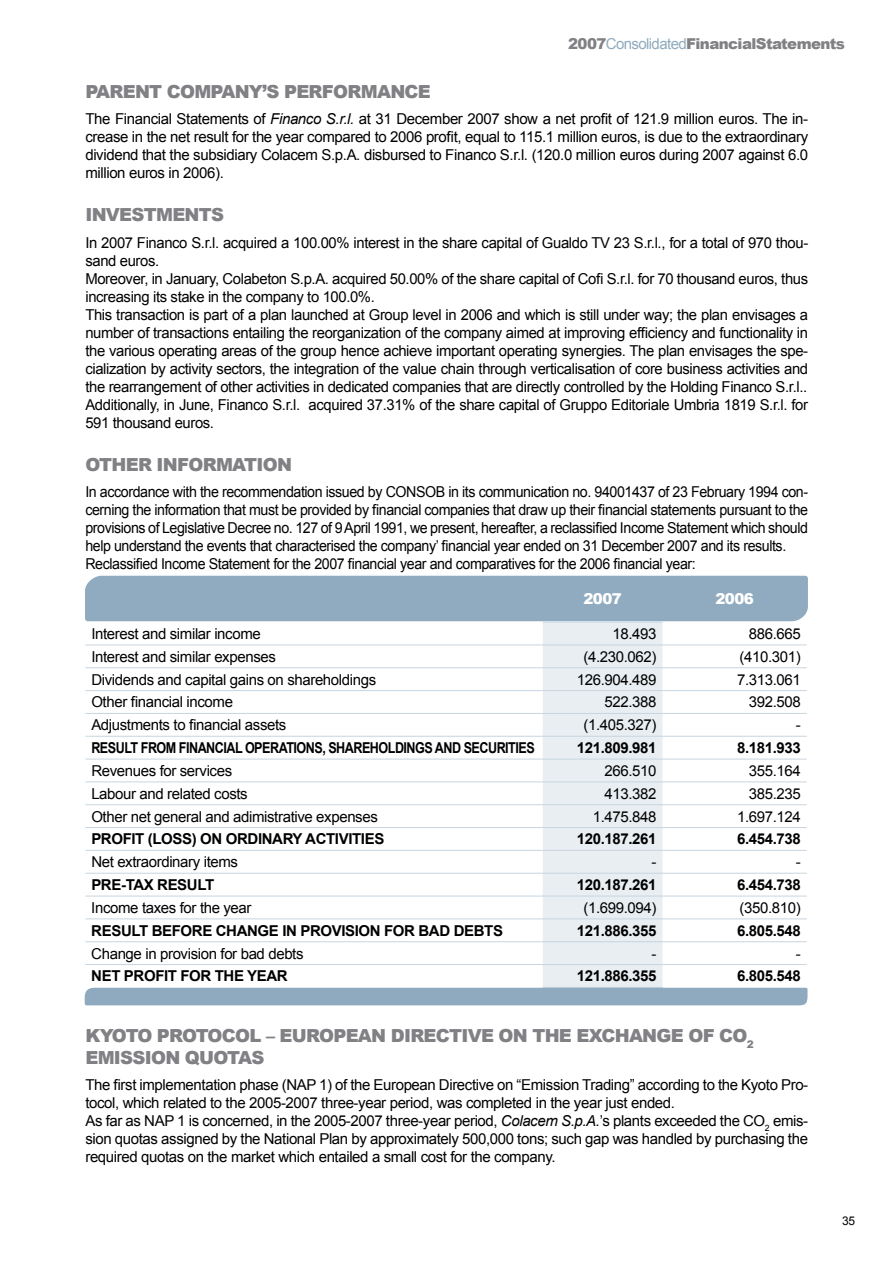
<style>
.page{position:relative;width:893px;height:1263px;background:#fff}
.page>*{position:absolute;margin:0;border:0;box-sizing:border-box;transform-origin:0 0}
.t1{font:900 18px/21.6px "Arial";letter-spacing:-.04em;color:#818084}
.t2{font:15px/18px "Arial";letter-spacing:-.025em;color:#000}
.t3{font:15px/18px "Arial";letter-spacing:-.025em;color:#000;scale:.95 1}
.t4{font:700 15px "Arial";letter-spacing:-.025em;color:#000}
.t5{font:700 15px "Arial";letter-spacing:-.025em;color:#000;scale:.84 1}
.t6{font:900 15px "Arial";letter-spacing:-.04em;color:#818084}
.t7{font:900 15px "Arial";letter-spacing:-.04em;color:#fff}
.t8{font:12px "Arial";color:#000}
.s1{font-weight:400;color:#8faabe}
.s2{font-style:italic}
</style>
<div class="page">
<svg style="left:85px;top:576px;width:723px;height:429px"></svg>
<p class="t6" style="left:568px;top:33px;width:278px">2007<span class="s1">Consolidated</span>FinancialStatements</p>
<p class="t1" style="left:85px;top:80px;width:347px">PARENT COMPANY’S PERFORMANCE</p>
<p class="t2" style="left:85px;top:110px;width:724px;text-align:justify">The Financial Statements of <span class="s2">Financo S.r.l.</span> at 31 December 2007 show a net profit of 121.9 million euros. The in&shy;crease in the net result for the year compared to 2006 profit, equal to 115.1 million euros, is due to the extraordinary dividend that the subsidiary Colacem S.p.A. disbursed to Financo S.r.l. (120.0 million euros during 2007 against 6.0 million euros in 2006).</p>
<p class="t1" style="left:85px;top:204px;width:140px">INVESTMENTS</p>
<p class="t2" style="left:85px;top:233px;width:724px">In 2007 Financo S.r.l. acquired a 100.00% interest in the share capital of Gualdo TV 23 S.r.l., for a total of 970 thou&shy;sand euros.<br>Moreover, in January, Colabeton S.p.A. acquired 50.00% of the share capital of Cofi S.r.l. for 70 thousand euros, thus increasing its stake in the company to 100.0%.<br>This transaction is part of a plan launched at Group level in 2006 and which is still under way; the plan envisages a number of transactions entailing the reorganization of the company aimed at improving efficiency and functionality in the various operating areas of the group hence achieve important operating synergies. The plan envisages the spe&shy;cialization by activity sectors, the integration of the value chain through verticalisation of core business activities and the rearrangement of other activities in dedicated companies that are directly controlled by the Holding Financo S.r.l..<br>Additionally, in June, Financo S.r.l. acquired 37.31% of the share capital of Gruppo Editoriale Umbria 1819 S.r.l. for 591 thousand euros.</p>
<p class="t1" style="left:85px;top:453px;width:208px">OTHER INFORMATION</p>
<p class="t3" style="left:85px;top:483px;width:762px">In accordance with the recommendation issued by CONSOB in its communication no. 94001437 of 23 February 1994 con&shy;cerning the information that must be provided by financial companies that draw up their financial statements pursuant to the provisions of Legislative Decree no. 127 of 9 April 1991, we present, hereafter, a reclassified Income Statement which should help understand the events that characterised the company’ financial year ended on 31 December 2007 and its results.<br>Reclassified Income Statement for the 2007 financial year and comparatives for the 2006 financial year:</p>
<p class="t7" style="left:583px;top:588px;width:40px">2007</p>
<p class="t7" style="left:715px;top:588px;width:40px">2006</p>
<p class="t2" style="left:91px;top:625px;width:171px">Interest and similar income</p>
<p class="t2" style="left:612px;top:625px;width:45px">18.493</p>
<p class="t2" style="left:749px;top:625px;width:53px">886.665</p>
<p class="t2" style="left:91px;top:647px;width:186px">Interest and similar expenses</p>
<p class="t2" style="left:584px;top:647px;width:74px">(4.230.062)</p>
<p class="t2" style="left:740px;top:647px;width:63px">(410.301)</p>
<p class="t2" style="left:91px;top:670px;width:286px">Dividends and capital gains on shareholdings</p>
<p class="t2" style="left:577px;top:670px;width:81px">126.904.489</p>
<p class="t2" style="left:737px;top:670px;width:65px">7.313.061</p>
<p class="t2" style="left:91px;top:693px;width:143px">Other financial income</p>
<p class="t2" style="left:605px;top:693px;width:53px">522.388</p>
<p class="t2" style="left:749px;top:693px;width:53px">392.508</p>
<p class="t2" style="left:91px;top:716px;width:197px">Adjustments to financial assets</p>
<p class="t2" style="left:584px;top:716px;width:74px">(1.405.327)</p>
<p class="t2" style="left:796px;top:716px;width:6px">-</p>
<p class="t5" style="left:91px;top:738px;width:529px">RESULT FROM FINANCIAL OPERATIONS, SHAREHOLDINGS AND SECURITIES</p>
<p class="t4" style="left:577px;top:738px;width:81px">121.809.981</p>
<p class="t4" style="left:737px;top:738px;width:65px">8.181.933</p>
<p class="t2" style="left:91px;top:762px;width:142px">Revenues for services</p>
<p class="t2" style="left:605px;top:762px;width:53px">266.510</p>
<p class="t2" style="left:749px;top:762px;width:53px">355.164</p>
<p class="t2" style="left:91px;top:784px;width:158px">Labour and related costs</p>
<p class="t2" style="left:605px;top:784px;width:53px">413.382</p>
<p class="t2" style="left:749px;top:784px;width:53px">385.235</p>
<p class="t2" style="left:91px;top:807px;width:288px">Other net general and adimistrative expenses</p>
<p class="t2" style="left:593px;top:807px;width:65px">1.475.848</p>
<p class="t2" style="left:737px;top:807px;width:65px">1.697.124</p>
<p class="t4" style="left:91px;top:829px;width:295px">PROFIT (LOSS) ON ORDINARY ACTIVITIES</p>
<p class="t4" style="left:577px;top:829px;width:81px">120.187.261</p>
<p class="t4" style="left:737px;top:829px;width:65px">6.454.738</p>
<p class="t2" style="left:91px;top:853px;width:148px">Net extraordinary items</p>
<p class="t2" style="left:651px;top:853px;width:6px">-</p>
<p class="t2" style="left:796px;top:853px;width:6px">-</p>
<p class="t4" style="left:91px;top:875px;width:124px">PRE-TAX RESULT</p>
<p class="t4" style="left:577px;top:875px;width:81px">120.187.261</p>
<p class="t4" style="left:737px;top:875px;width:65px">6.454.738</p>
<p class="t2" style="left:91px;top:899px;width:162px">Income taxes for the year</p>
<p class="t2" style="left:583px;top:899px;width:74px">(1.699.094)</p>
<p class="t2" style="left:740px;top:899px;width:63px">(350.810)</p>
<p class="t4" style="left:91px;top:921px;width:413px">RESULT BEFORE CHANGE IN PROVISION FOR BAD DEBTS</p>
<p class="t4" style="left:577px;top:921px;width:81px">121.886.355</p>
<p class="t4" style="left:737px;top:921px;width:65px">6.805.548</p>
<p class="t2" style="left:91px;top:944px;width:214px">Change in provision for bad debts</p>
<p class="t2" style="left:651px;top:944px;width:6px">-</p>
<p class="t2" style="left:796px;top:944px;width:6px">-</p>
<p class="t4" style="left:91px;top:966px;width:198px">NET PROFIT FOR THE YEAR</p>
<p class="t4" style="left:577px;top:966px;width:81px">121.886.355</p>
<p class="t4" style="left:737px;top:966px;width:65px">6.805.548</p>
<p class="t1" style="left:85px;top:1024px;width:670px">KYOTO PROTOCOL – EUROPEAN DIRECTIVE ON THE EXCHANGE OF CO<sub>2<br></sub>EMISSION QUOTAS</p>
<p class="t2" style="left:85px;top:1076px;width:724px">The first implementation phase (NAP 1) of the European Directive on “Emission Trading” according to the Kyoto Pro&shy;tocol, which related to the 2005-2007 three-year period, was completed in the year just ended.<br>As far as NAP 1 is concerned, in the 2005-2007 three-year period, <span class="s2">Colacem S.p.A.</span>’s plants exceeded the CO<sub>2</sub> emis&shy;sion quotas assigned by the National Plan by approximately 500,000 tons; such gap was handled by purchasing the required quotas on the market which entailed a small cost for the company.</p>
<p class="t8" style="left:842px;top:1212px;width:15px">35</p>
</div>
